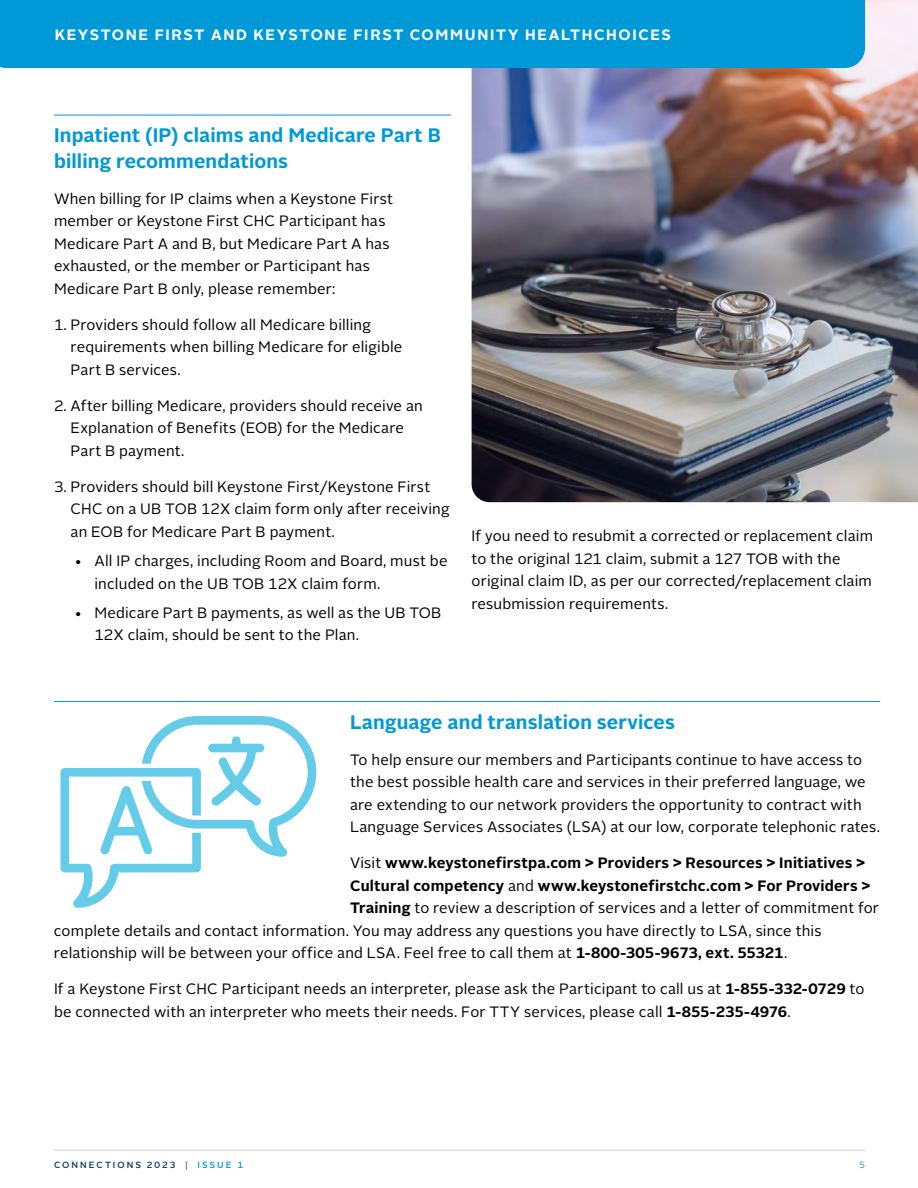
<style>
.page{position:relative;width:918px;height:1188px;background:#fff}
.page>*{position:absolute;margin:0;border:0;box-sizing:border-box;transform-origin:0 0}
.t1{font:700 19.5px/25.5px "Alright Sans";letter-spacing:.005em;color:#0099d8}
.Body_Copy{font:15px/22.5px "Alright Sans";letter-spacing:.01em;color:#000}
.Body_Copy-2{font:700 15px "Alright Sans";letter-spacing:.015em;color:#000}
.t2{font:700 15px "Alright Sans";letter-spacing:.105em;color:#fff}
.t3{font:500 9px "Alright Sans";letter-spacing:.23em;color:#003a5d}
.t4{font:9px "Alright Sans";color:#0099d8}
.s1{font-weight:400}
.s2{font-weight:700}
.s3{color:#6d6e71}
.s4{color:#0099d8}
</style>
<div class="page">
<hr style="left:54px;top:1150px;width:811px;height:1px;background:#d1d3d4">
<img style="left:472px;top:0;width:446px;height:502px">
<hr style="left:54px;top:115px;width:397px;height:1px;background:#0099d8">
<hr style="left:54px;top:701px;width:826px;height:1px;background:#0099d8">
<svg style="left:60px;top:716px;width:256px;height:192px"></svg>
<div style="left:0;top:0;width:865px;height:68px;background:#0099d8"></div>
<p class="t2" style="left:55px;top:24px;width:618px">KEYSTONE FIRST AND KEYSTONE FIRST COMMUNITY HEALTHCHOICES</p>
<p class="t1" style="left:54px;top:123px;width:388px">Inpatient (IP) claims and Medicare Part B billing recommendations</p>
<p class="Body_Copy" style="left:54px;top:188px;width:341px">When billing for IP claims when a Keystone First member or Keystone First CHC Participant has Medicare Part A and B, but Medicare Part A has exhausted, or the member or Participant has Medicare Part B only, please remember:</p>
<p class="Body_Copy" style="left:71px;top:314px;width:333px;text-indent:-17px">1. Providers should follow all Medicare billing requirements when billing Medicare for eligible<br>Part B services.</p>
<p class="Body_Copy" style="left:71px;top:395px;width:354px;text-indent:-17px">2. After billing Medicare, providers should receive an<br>Explanation of Benefits (EOB) for the Medicare<br>Part B payment.</p>
<p class="Body_Copy" style="left:71px;top:476px;width:381px;text-indent:-17px">3. Providers should bill Keystone First/Keystone First<br>CHC on a UB TOB 12X claim form only after receiving an EOB for Medicare Part B payment.</p>
<p class="Body_Copy" style="left:94px;top:550px;width:355px;text-indent:-20px">• All IP charges, including Room and Board, must be included on the UB TOB 12X claim form.</p>
<p class="Body_Copy" style="left:94px;top:602px;width:348px;text-indent:-20px">• Medicare Part B payments, as well as the UB TOB<br>12X claim, should be sent to the Plan.</p>
<p class="Body_Copy" style="left:472px;top:525px;width:403px">If you need to resubmit a corrected or replacement claim to the original 121 claim, submit a 127 TOB with the original claim ID, as per our corrected/replacement claim resubmission requirements.</p>
<p class="t1" style="left:350px;top:709px;width:326px">Language and translation services</p>
<p class="Body_Copy" style="left:350px;top:749px;width:532px">To help ensure our members and Participants continue to have access to the best possible health care and services in their preferred language, we are extending to our network providers the opportunity to contract with Language Services Associates (LSA) at our low, corporate telephonic rates.</p>
<p class="Body_Copy-2" style="left:350px;top:852px;width:517px"><span class="s1">Visit</span> www.keystonefirstpa.com &gt; Providers &gt; Resources &gt; Initiatives &gt;</p>
<p class="Body_Copy-2" style="left:350px;top:875px;width:522px">Cultural competency <span class="s1">and</span> www.keystonefirstchc.com &gt; For Providers &gt;</p>
<p class="Body_Copy" style="left:350px;top:897px;width:530px"><span class="s2">Training</span> to review a description of services and a letter of commitment for</p>
<p class="Body_Copy" style="left:54px;top:920px;width:769px">complete details and contact information. You may address any questions you have directly to LSA, since this</p>
<p class="Body_Copy" style="left:54px;top:942px;width:735px">relationship will be between your office and LSA. Feel free to call them at <span class="s2">1-800-305-9673, ext. 55321</span>.</p>
<p class="Body_Copy" style="left:54px;top:978px;width:812px">If a Keystone First CHC Participant needs an interpreter, please ask the Participant to call us at <span class="s2">1-855-332-0729</span> to be connected with an interpreter who meets their needs. For TTY services, please call <span class="s2">1-855-235-4976</span>.</p>
<p class="t3" style="left:54px;top:1159px;width:190px">CONNECTIONS 2023 <span class="s3">|</span> <span class="s4">ISSUE 1</span></p>
<p class="t4" style="left:859px;top:1159px;width:7px">5</p>
</div>
